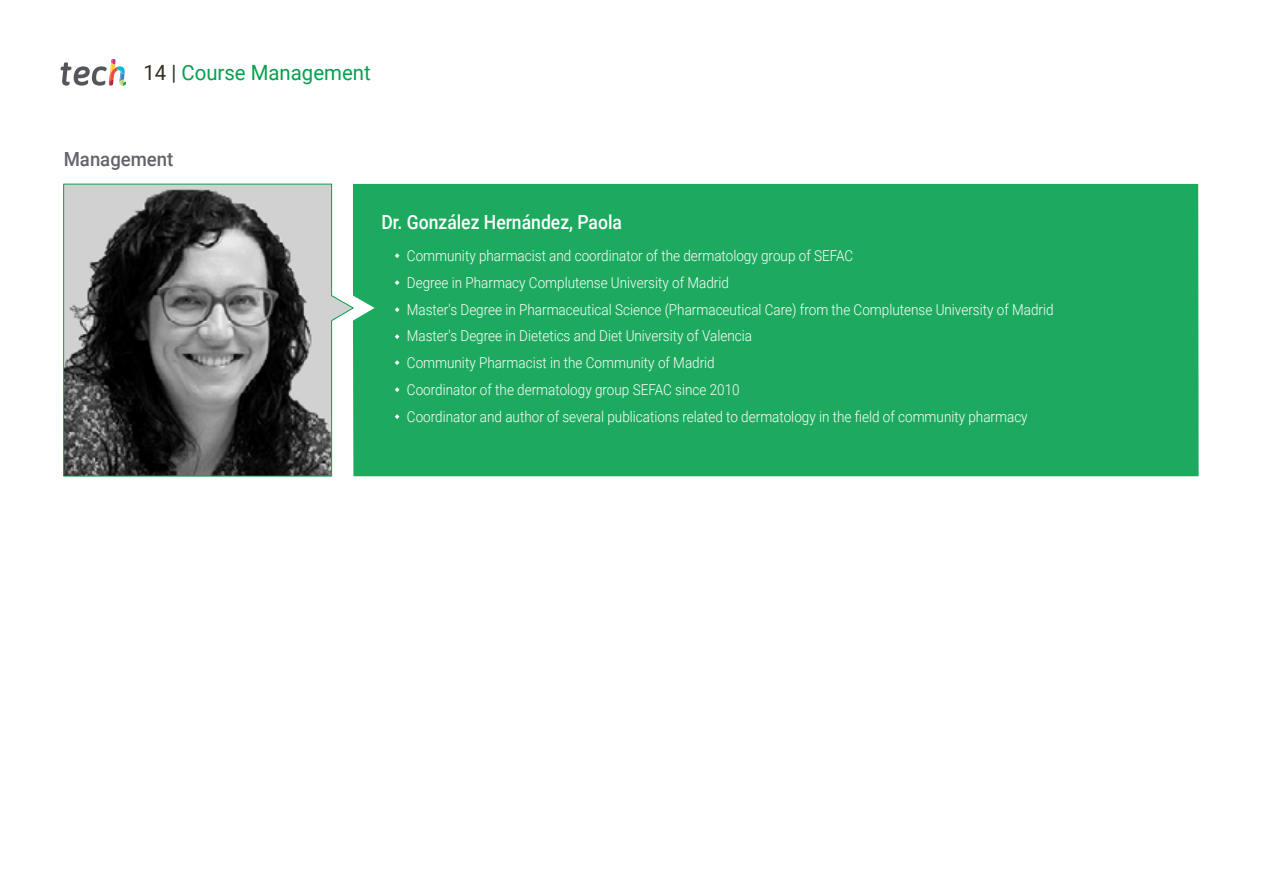
<style>
.page{position:relative;width:1263px;height:893px;background:#fff}
.page>*{position:absolute;margin:0;border:0;box-sizing:border-box;transform-origin:0 0}
.t1{font:21px "Roboto";color:#04a14d}
.t2{font:500 19.5px "Roboto";color:#fff;scale:.9 1}
.t3{font:500 19.5px "Roboto";color:#61646a;scale:.95 1}
.t4{font:300 15px/26.7px "Roboto";color:#fff;scale:.9 1}
.s1{color:#312e20}
</style>
<div class="page">
<div style="left:354px;top:184px;width:845px;height:292px;background:#1daa5f"></div>
<svg style="left:63px;top:184px;width:291px;height:292px"></svg>
<svg style="left:61px;top:59px;width:65px;height:27px"></svg>
<svg style="left:395px;top:253px;width:4px;height:5px"></svg>
<svg style="left:395px;top:280px;width:4px;height:5px"></svg>
<svg style="left:395px;top:307px;width:4px;height:5px"></svg>
<svg style="left:395px;top:334px;width:4px;height:5px"></svg>
<svg style="left:395px;top:360px;width:4px;height:5px"></svg>
<svg style="left:395px;top:387px;width:4px;height:5px"></svg>
<svg style="left:395px;top:414px;width:4px;height:5px"></svg>
<h1 class="t1" style="left:144px;top:57px;width:229px"><span class="s1">14 |</span> Course Management</h1>
<h2 class="t3" style="left:64px;top:145px;width:117px">Management</h2>
<h2 class="t2" style="left:381px;top:209px;width:269px">Dr. González Hernández, Paola</h2>
<p class="t4" style="left:407px;top:242px;width:720px">Community pharmacist and coordinator of the dermatology group of SEFAC<br>Degree in Pharmacy Complutense University of Madrid<br>Master's Degree in Pharmaceutical Science (Pharmaceutical Care) from the Complutense University of Madrid Master's Degree in Dietetics and Diet University of Valencia<br>Community Pharmacist in the Community of Madrid<br>Coordinator of the dermatology group SEFAC since 2010<br>Coordinator and author of several publications related to dermatology in the field of community pharmacy</p>
</div>
